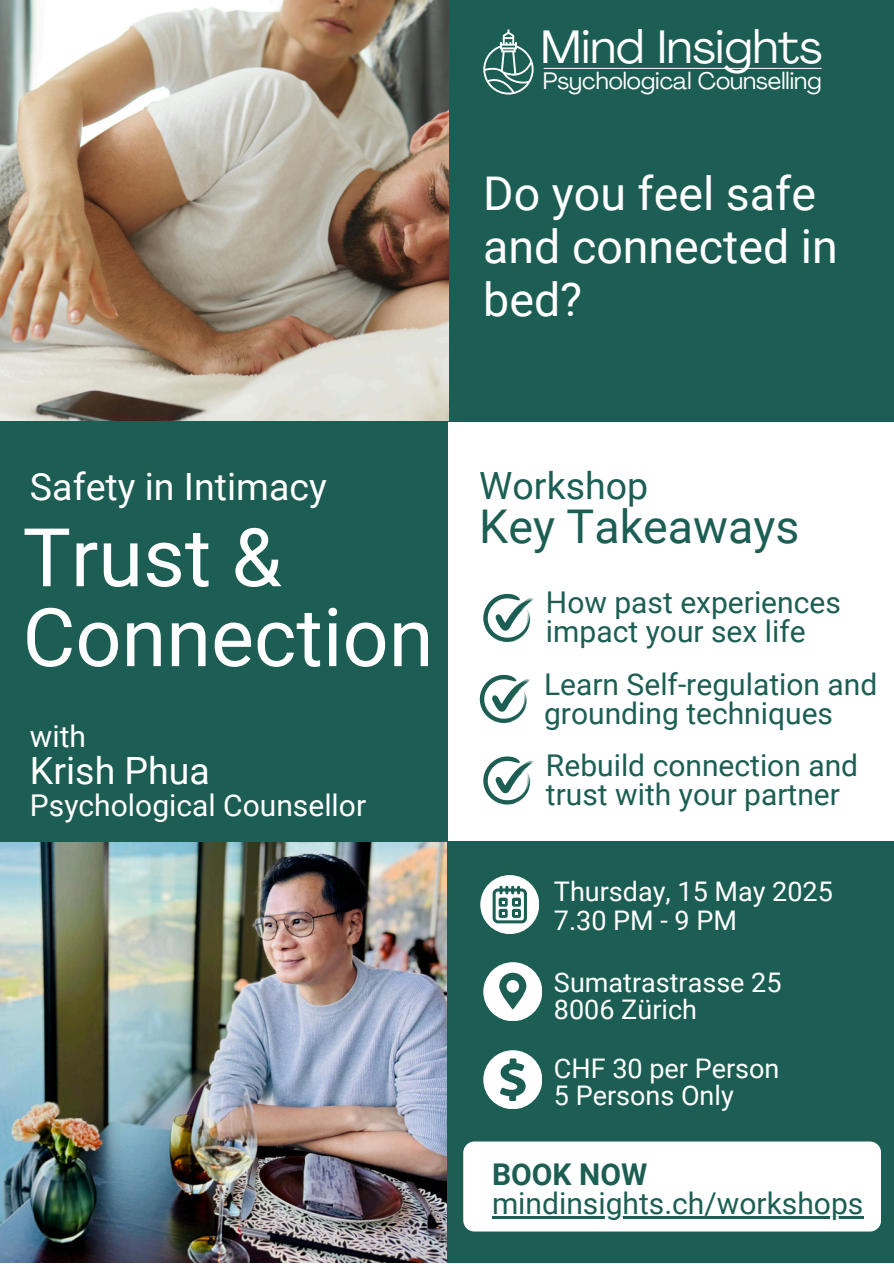
<style>
.page{position:relative;width:894px;height:1264px;background:#fff}
.page>*{position:absolute;margin:0;border:0;box-sizing:border-box;transform-origin:0 0}
.t1{font:81px/79.8px "Roboto";color:#fff}
.t2{font:46.5px/52.8px "Roboto";color:#fff}
.t3{font:46.5px "Roboto";color:#1c5e53}
.t4{font:46.2px "Agrandir";letter-spacing:.005em;color:#fff}
.t5{font:37.5px "Roboto";color:#fff}
.t6{font:37.5px "Roboto";color:#1c5e53}
.t7{font:30px/29.2px "Roboto";color:#1c5e53}
.t8{font:30px "Roboto";color:#fff}
.t9{font:700 30px "Roboto";color:#1c5e53}
.t10{font:27px "Roboto";color:#fff}
.t11{font:23.55px "Agrandir";color:#fff}
</style>
<div class="page">
<div style="left:446px;top:841px;width:447px;height:421px;background:#1c5e53"></div>
<div style="left:0;top:421px;width:447px;height:421px;background:#1c5e53"></div>
<div style="left:447px;top:0;width:446px;height:421px;background:#1c5e53"></div>
<svg style="left:483px;top:594px;width:51px;height:48px"></svg>
<svg style="left:479px;top:675px;width:51px;height:48px"></svg>
<svg style="left:483px;top:756px;width:51px;height:48px"></svg>
<svg style="left:480px;top:875px;width:58px;height:58px"></svg>
<svg style="left:483px;top:962px;width:58px;height:58px"></svg>
<svg style="left:483px;top:1050px;width:58px;height:58px"></svg>
<svg style="left:483px;top:30px;width:50px;height:64px"></svg>
<hr style="left:543px;top:68px;width:278px;height:1px;background:#fff">
<img style="left:0;top:842px;width:446px;height:420px">
<div style="left:463px;top:1141px;width:417px;height:90px;background:#fff;border-radius:11px"></div>
<img style="left:0;top:0;width:449px;height:421px">
<hr style="left:492px;top:1216px;width:371px;height:2px;background:#1c5e53">
<p class="t4" style="left:540px;top:28px;width:283px">Mind Insights</p>
<p class="t11" style="left:542px;top:72px;width:280px">Psychological Counselling</p>
<h4 class="t2" style="left:483px;top:168px;width:356px">Do you feel safe and connected in bed?</h4>
<p class="t5" style="left:30px;top:465px;width:298px">Safety in Intimacy</p>
<p class="t1" style="left:23px;top:518px;width:412px">Trust &amp;<br>Connection</p>
<p class="t8" style="left:30px;top:719px;width:58px">with</p>
<p class="t5" style="left:30px;top:749px;width:181px">Krish Phua</p>
<h4 class="t8" style="left:30px;top:787px;width:337px">Psychological Counsellor</h4>
<p class="t6" style="left:479px;top:464px;width:170px">Workshop</p>
<p class="t3" style="left:479px;top:499px;width:321px">Key Takeaways</p>
<h2 class="t7" style="left:546px;top:588px;width:296px">How past experiences impact your sex life</h2>
<h3 class="t7" style="left:544px;top:669px;width:334px">Learn Self-regulation and grounding techniques</h3>
<h2 class="t7" style="left:546px;top:751px;width:313px">Rebuild connection and trust with your partner</h2>
<h2 class="t10" style="left:554px;top:876px;width:280px">Thursday, 15 May 2025</h2>
<h4 class="t10" style="left:554px;top:905px;width:184px">7.30 PM - 9 PM</h4>
<h3 class="t10" style="left:554px;top:966px;width:229px">Sumatrastrasse 25</h3>
<h1 class="t10" style="left:554px;top:993px;width:144px">8006 Zürich</h1>
<h4 class="t10" style="left:554px;top:1052px;width:227px">CHF 30 per Person</h4>
<p class="t10" style="left:554px;top:1079px;width:181px">5 Persons Only</p>
<p class="t9" style="left:492px;top:1157px;width:157px">BOOK NOW</p>
<h4 class="t7" style="left:492px;top:1189px;width:372px">mindinsights.ch/workshops</h4>
</div>
